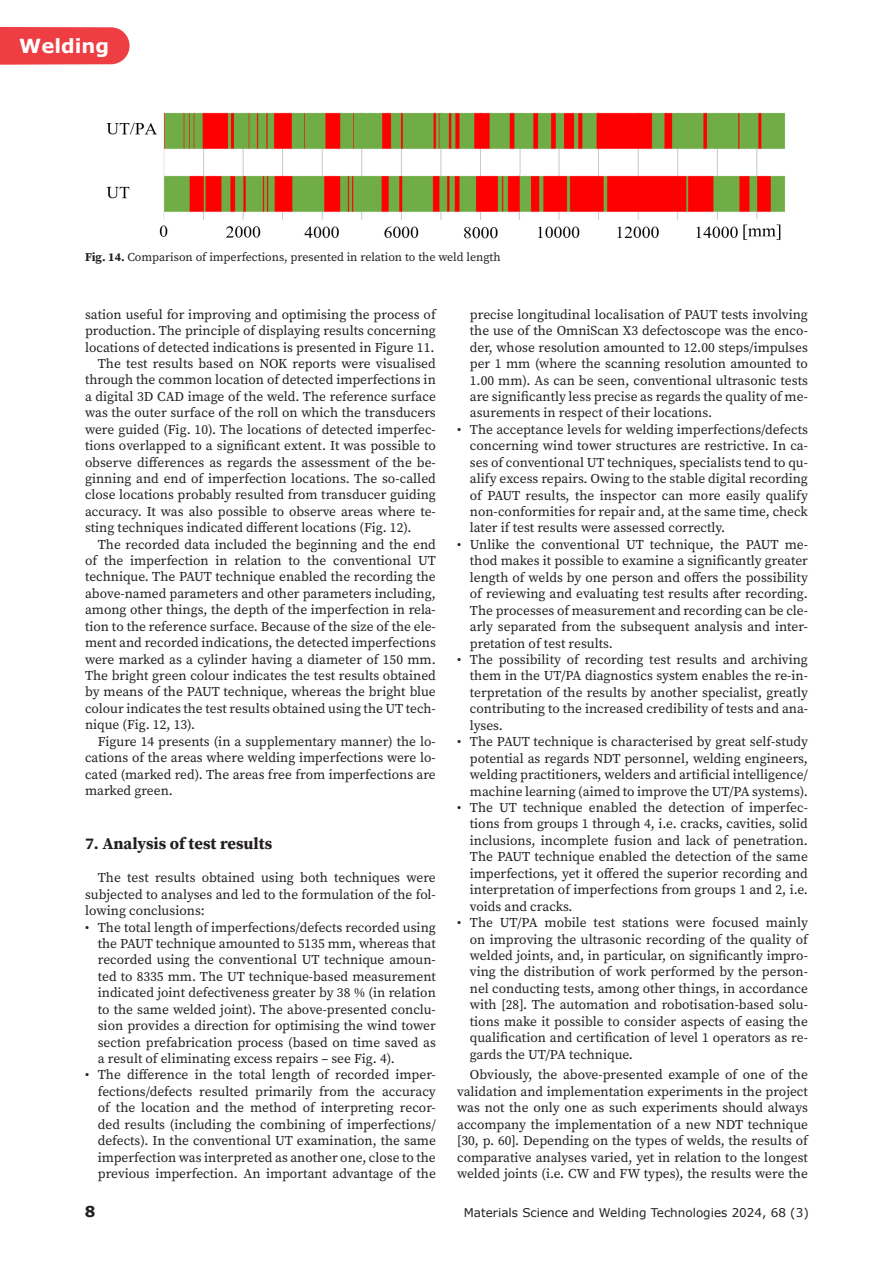
<style>
.page{position:relative;width:893px;height:1263px;background:#fff}
.page>*{position:absolute;margin:0;border:0;box-sizing:border-box;transform-origin:0 0}
.t1{font:700 19.5px "Verdana";color:#fff}
.podtytul_1{font:700 16.5px "Source Serif Pro";color:#231f20}
.t2{font:700 15px "Verdana";color:#231f20}
.tekst_główny{font:13.5px/16.5px "Source Serif Pro";color:#231f20;text-align:justify}
.Podpis_rys{font:12px "Source Serif Pro";color:#231f20}
.t3{font:12px "Verdana";color:#231f20}
.s1{font-weight:700}
</style>
<div class="page">
<img style="left:106px;top:112px;width:680px;height:128px">
<svg style="left:0;top:27px;width:130px;height:38px;background:#ee474c"></svg>
<h1 class="t1" style="left:19px;top:32px;width:91px">Welding</h1>
<p class="Podpis_rys" style="left:85px;top:249px;width:417px"><span class="s1">Fig. 14.</span> Comparison of imperfections, presented in relation to the weld length</p>
<p class="tekst_główny" style="left:85px;top:306px;width:352px">sation useful for improving and optimising the process of production. The principle of displaying results concerning locations of detected indications is presented in Figure 11.</p>
<p class="tekst_główny" style="left:85px;top:355px;width:352px;text-indent:13px">The test results based on NOK reports were visualised through the common location of detected imperfections in a digital 3D CAD image of the weld. The reference surface was the outer surface of the roll on which the transducers were guided (Fig. 10). The locations of detected imperfec&shy;tions overlapped to a significant extent. It was possible to observe differences as regards the assessment of the be&shy;ginning and end of imperfection locations. The so-called close locations probably resulted from transducer guiding accuracy. It was also possible to observe areas where te&shy;sting techniques indicated different locations (Fig. 12).</p>
<p class="tekst_główny" style="left:85px;top:536px;width:353px;text-indent:13px">The recorded data included the beginning and the end of the imperfection in relation to the conventional UT technique. The PAUT technique enabled the recording the above-named parameters and other parameters including, among other things, the depth of the imperfection in rela&shy;tion to the reference surface. Because of the size of the ele&shy;ment and recorded indications, the detected imperfections were marked as a cylinder having a diameter of 150 mm.<br>The bright green colour indicates the test results obtained by means of the PAUT technique, whereas the bright blue colour indicates the test results obtained using the UT tech&shy;nique (Fig. 12, 13).</p>
<p class="tekst_główny" style="left:85px;top:733px;width:352px;text-indent:13px">Figure 14 presents (in a supplementary manner) the lo&shy;cations of the areas where welding imperfections were lo&shy;cated (marked red). The areas free from imperfections are marked green.</p>
<p class="podtytul_1" style="left:85px;top:832px;width:189px">7. Analysis of test results</p>
<p class="tekst_główny" style="left:85px;top:870px;width:352px;text-indent:13px">The test results obtained using both techniques were subjected to analyses and led to the formulation of the fol&shy;lowing conclusions:</p>
<p class="tekst_główny" style="left:98px;top:919px;width:340px;text-indent:-13px">• The total length of imperfections/defects recorded using the PAUT technique amounted to 5135 mm, whereas that recorded using the conventional UT technique amoun&shy;ted to 8335 mm. The UT technique-based measurement indicated joint defectiveness greater by 38 % (in relation to the same welded joint). The above-presented conclu&shy;sion provides a direction for optimising the wind tower section prefabrication process (based on time saved as a result of eliminating excess repairs – see Fig. 4).</p>
<p class="tekst_główny" style="left:98px;top:1067px;width:340px;text-indent:-13px">• The difference in the total length of recorded imper&shy;fections/defects resulted primarily from the accuracy of the location and the method of interpreting recor&shy;ded results (including the combining of imperfections/ defects). In the conventional UT examination, the same imperfection was interpreted as another one, close to the previous imperfection. An important advantage of the</p>
<p class="tekst_główny" style="left:470px;top:306px;width:340px">precise longitudinal localisation of PAUT tests involving the use of the OmniScan X3 defectoscope was the enco&shy;der, whose resolution amounted to 12.00 steps/impulses per 1 mm (where the scanning resolution amounted to 1.00 mm). As can be seen, conventional ultrasonic tests are significantly less precise as regards the quality of me&shy;asurements in respect of their locations.</p>
<p class="tekst_główny" style="left:470px;top:421px;width:340px;text-indent:-13px">• The acceptance levels for welding imperfections/defects concerning wind tower structures are restrictive. In ca&shy;ses of conventional UT techniques, specialists tend to qu&shy;alify excess repairs. Owing to the stable digital recording of PAUT results, the inspector can more easily qualify non-conformities for repair and, at the same time, check later if test results were assessed correctly.</p>
<p class="tekst_główny" style="left:470px;top:536px;width:340px;text-indent:-13px">• Unlike the conventional UT technique, the PAUT me&shy;thod makes it possible to examine a significantly greater length of welds by one person and offers the possibility of reviewing and evaluating test results after recording.<br>The processes of measurement and recording can be cle&shy;arly separated from the subsequent analysis and inter&shy;pretation of test results.</p>
<p class="tekst_główny" style="left:470px;top:651px;width:340px;text-indent:-13px">• The possibility of recording test results and archiving them in the UT/PA diagnostics system enables the re-in&shy;terpretation of the results by another specialist, greatly contributing to the increased credibility of tests and ana&shy;lyses.</p>
<p class="tekst_główny" style="left:470px;top:733px;width:340px;text-indent:-13px">• The PAUT technique is characterised by great self-study potential as regards NDT personnel, welding engineers, welding practitioners, welders and artificial intelligence/ machine learning (aimed to improve the UT/PA systems).</p>
<p class="tekst_główny" style="left:470px;top:799px;width:340px;text-indent:-13px">• The UT technique enabled the detection of imperfec&shy;tions from groups 1 through 4, i.e. cracks, cavities, solid inclusions, incomplete fusion and lack of penetration.<br>The PAUT technique enabled the detection of the same imperfections, yet it offered the superior recording and interpretation of imperfections from groups 1 and 2, i.e. voids and cracks.</p>
<p class="tekst_główny" style="left:470px;top:914px;width:340px;text-indent:-13px">• The UT/PA mobile test stations were focused mainly on improving the ultrasonic recording of the quality of welded joints, and, in particular, on significantly impro&shy;ving the distribution of work performed by the person&shy;nel conducting tests, among other things, in accordance with [28]. The automation and robotisation-based solu&shy;tions make it possible to consider aspects of easing the qualification and certification of level 1 operators as re&shy;gards the UT/PA technique.</p>
<p class="tekst_główny" style="left:457px;top:1066px;width:352px;text-indent:13px">Obviously, the above-presented example of one of the validation and implementation experiments in the project was not the only one as such experiments should always accompany the implementation of a new NDT technique [30, p. 60]. Depending on the types of welds, the results of comparative analyses varied, yet in relation to the longest welded joints (i.e. CW and FW types), the results were the</p>
<p class="t2" style="left:85px;top:1201px;width:12px">8</p>
<p class="t3" style="left:464px;top:1204px;width:347px">Materials Science and Welding Technologies 2024, 68 (3)</p>
</div>
